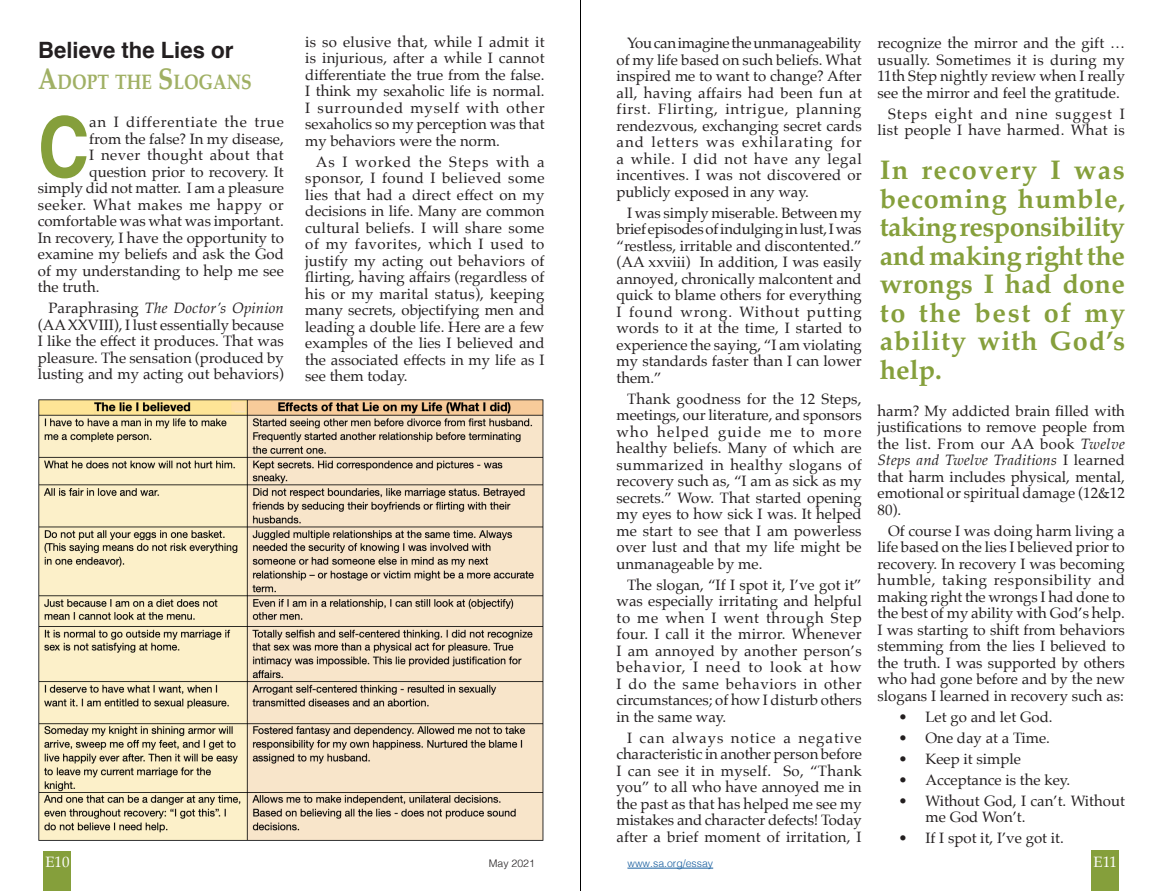
<style>
.page{position:relative;width:1161px;height:891px;background:#fff}
.page>*{position:absolute;margin:0;border:0;box-sizing:border-box;transform-origin:0 0}
.Body_Serif_1{font:700 83.85px "Helvetica";color:#859f3b;scale:.85 1}
.Body_Serif_1-2{font:700 27px/28.5px "Palatino";letter-spacing:.01em;color:#859f3b;text-align:justify}
.t1{font:700 22.5px "Helvetica";color:#231f20}
.t2{font:700 21px "Palatino";color:#a0b064;scale:.83 1}
.Body_Serif_1-3{font:15px/16.5px "Palatino";color:#231f20;text-align:justify}
.Body_Serif_1-4{font:15px/16.5px "Palatino";letter-spacing:.02em;color:#231f20;text-align:right}
.Body_Serif_1-5{font:15px "Palatino";letter-spacing:.04em;color:#231f20}
.Body_Serif_1-6{font:15px "Palatino";letter-spacing:.055em;color:#231f20}
.Body_Serif_1-7{font:15px "Palatino";letter-spacing:.035em;color:#231f20}
.t3{font:15px "Palatino";color:#fff}
.t4{font:300 10.5px "Helvetica";color:#175d9e}
.t5{font:300 10.5px "Helvetica";color:#231f20}
.s1{font-size:30px}
.s2{font-style:italic}
</style>
<div class="page">
<hr style="left:580px;top:0;width:1px;height:891px;background:#000">
<div style="left:44px;top:852px;width:27px;height:39px;background:#859f3b"></div>
<img style="left:38px;top:399px;width:506px;height:442px">
<div style="left:1091px;top:850px;width:28px;height:41px;background:#859f3b"></div>
<hr style="left:627px;top:868px;width:86px;height:1px;background:#175d9e">
<p class="t1" style="left:38px;top:32px;width:197px">Believe the Lies or</p>
<p class="t2" style="left:38px;top:64px;width:256px"><span class="s1">A</span>DOPT THE <span class="s1">S</span>LOGANS</p>
<p class="Body_Serif_1" style="left:38px;top:80px;width:62px">C</p>
<p class="Body_Serif_1-6" style="left:89px;top:110px;width:196px">an I differentiate the true</p>
<p class="Body_Serif_1-3" style="left:89px;top:130px;width:196px">from the false? In my disease,</p>
<p class="Body_Serif_1-7" style="left:89px;top:143px;width:196px">I never thought about that</p>
<p class="Body_Serif_1-3" style="left:89px;top:163px;width:196px">question prior to recovery. It</p>
<p class="Body_Serif_1-3" style="left:38px;top:180px;width:248px">simply did not matter. I am a pleasure</p>
<p class="Body_Serif_1-5" style="left:38px;top:192px;width:247px">seeker. What makes me happy or</p>
<p class="Body_Serif_1-3" style="left:38px;top:213px;width:247px">comfortable was what was important.</p>
<p class="Body_Serif_1-3" style="left:38px;top:229px;width:247px">In recovery, I have the opportunity to</p>
<p class="Body_Serif_1-3" style="left:38px;top:246px;width:247px">examine my beliefs and ask the God</p>
<p class="Body_Serif_1-3" style="left:38px;top:262px;width:248px">of my understanding to help me see</p>
<p class="Body_Serif_1-3" style="left:38px;top:279px;width:63px">the truth.</p>
<p class="Body_Serif_1-3" style="left:38px;top:300px;width:248px;text-indent:10px">Paraphrasing <span class="s2">The Doctor’s Opinion </span>(AA XXVIII), I lust essentially because I like the effect it produces. That was pleasure. The sensation (produced by lusting and my acting out behaviors)</p>
<p class="Body_Serif_1-3" style="left:305px;top:33px;width:241px">is so elusive that, while I admit it is injurious, after a while I cannot differentiate the true from the false.<br>I think my sexaholic life is normal.<br>I surrounded myself with other sexaholics so my perception was that my behaviors were the norm.</p>
<p class="Body_Serif_1-3" style="left:305px;top:153px;width:241px;text-indent:10px">As I worked the Steps with a sponsor, I found I believed some lies that had a direct effect on my decisions in life. Many are common cultural beliefs. I will share some of my favorites, which I used to justify my acting out behaviors of flirting, having affairs (regardless of his or my marital status), keeping many secrets, objectifying men and leading a double life. Here are a few examples of the lies I believed and the associated effects in my life as I see them today.</p>
<p class="Body_Serif_1-2" style="left:880px;top:155px;width:247px">In recovery I was becoming humble, taking responsibility and making right the wrongs I had done to the best of my ability with God’s help.</p>
<p class="Body_Serif_1-3" style="left:616px;top:35px;width:247px;text-indent:10px">You can imagine the unmanageability of my life based on such beliefs. What inspired me to want to change? After all, having affairs had been fun at first. Flirting, intrigue, planning rendezvous, exchanging secret cards and letters was exhilarating for a while. I did not have any legal incentives. I was not discovered or publicly exposed in any way.</p>
<p class="Body_Serif_1-3" style="left:616px;top:204px;width:247px;text-indent:10px">I was simply miserable. Between my brief episodes of indulging in lust, I was “restless, irritable and discontented.” (AA xxviii) In addition, I was easily annoyed, chronically malcontent and quick to blame others for everything I found wrong. Without putting words to it at the time, I started to experience the saying, “I am violating my standards faster than I can lower them.”</p>
<p class="Body_Serif_1-3" style="left:616px;top:390px;width:247px;text-indent:10px">Thank goodness for the 12 Steps, meetings, our literature, and sponsors who helped guide me to more healthy beliefs. Many of which are summarized in healthy slogans of recovery such as, “I am as sick as my secrets.” Wow. That started opening my eyes to how sick I was. It helped me start to see that I am powerless over lust and that my life might be unmanageable by me.</p>
<p class="Body_Serif_1-3" style="left:616px;top:576px;width:247px;text-indent:10px">The slogan, “If I spot it, I’ve got it” was especially irritating and helpful to me when I went through Step four. I call it the mirror. Whenever I am annoyed by another person’s behavior, I need to look at how I do the same behaviors in other circumstances; of how I disturb others in the same way.</p>
<p class="Body_Serif_1-3" style="left:616px;top:729px;width:247px;text-indent:10px">I can always notice a negative characteristic in another person before I can see it in myself. So, “Thank you” to all who have annoyed me in the past as that has helped me see my mistakes and character defects! Today after a brief moment of irritation, I</p>
<p class="Body_Serif_1-3" style="left:878px;top:35px;width:249px">recognize the mirror and the gift … usually. Sometimes it is during my 11th Step nightly review when I really see the mirror and feel the gratitude.</p>
<p class="Body_Serif_1-4" style="left:878px;top:105px;width:249px">Steps eight and nine suggest I list people I have harmed. What is</p>
<p class="Body_Serif_1-3" style="left:878px;top:402px;width:249px">harm? My addicted brain filled with justifications to remove people from the list. From our AA book <span class="s2">Twelve Steps and Twelve Traditions</span> I learned that harm includes physical, mental, emotional or spiritual damage (12&amp;12<br>80).</p>
<p class="Body_Serif_1-3" style="left:878px;top:522px;width:249px;text-indent:10px">Of course I was doing harm living a life based on the lies I believed prior to recovery. In recovery I was becoming humble, taking responsibility and making right the wrongs I had done to the best of my ability with God’s help.<br>I was starting to shift from behaviors stemming from the lies I believed to the truth. I was supported by others who had gone before and by the new slogans I learned in recovery such as:</p>
<p class="Body_Serif_1-3" style="left:898px;top:708px;width:156px">• Let go and let God.</p>
<p class="Body_Serif_1-3" style="left:898px;top:729px;width:153px">• One day at a Time.</p>
<p class="Body_Serif_1-3" style="left:898px;top:750px;width:124px">• Keep it simple</p>
<p class="Body_Serif_1-3" style="left:898px;top:771px;width:173px">• Acceptance is the key.</p>
<p class="Body_Serif_1-3" style="left:926px;top:792px;width:201px;text-indent:-27px">• Without God, I can’t. Without me God Won’t.</p>
<p class="Body_Serif_1-3" style="left:898px;top:830px;width:167px">• If I spot it, I’ve got it.</p>
<p class="t3" style="left:45px;top:850px;width:26px">E10</p>
<p class="t5" style="left:489px;top:855px;width:48px">May 2021</p>
<p class="t4" style="left:627px;top:855px;width:87px">www.sa.org/essay</p>
<p class="t3" style="left:1094px;top:850px;width:25px">E11</p>
</div>
